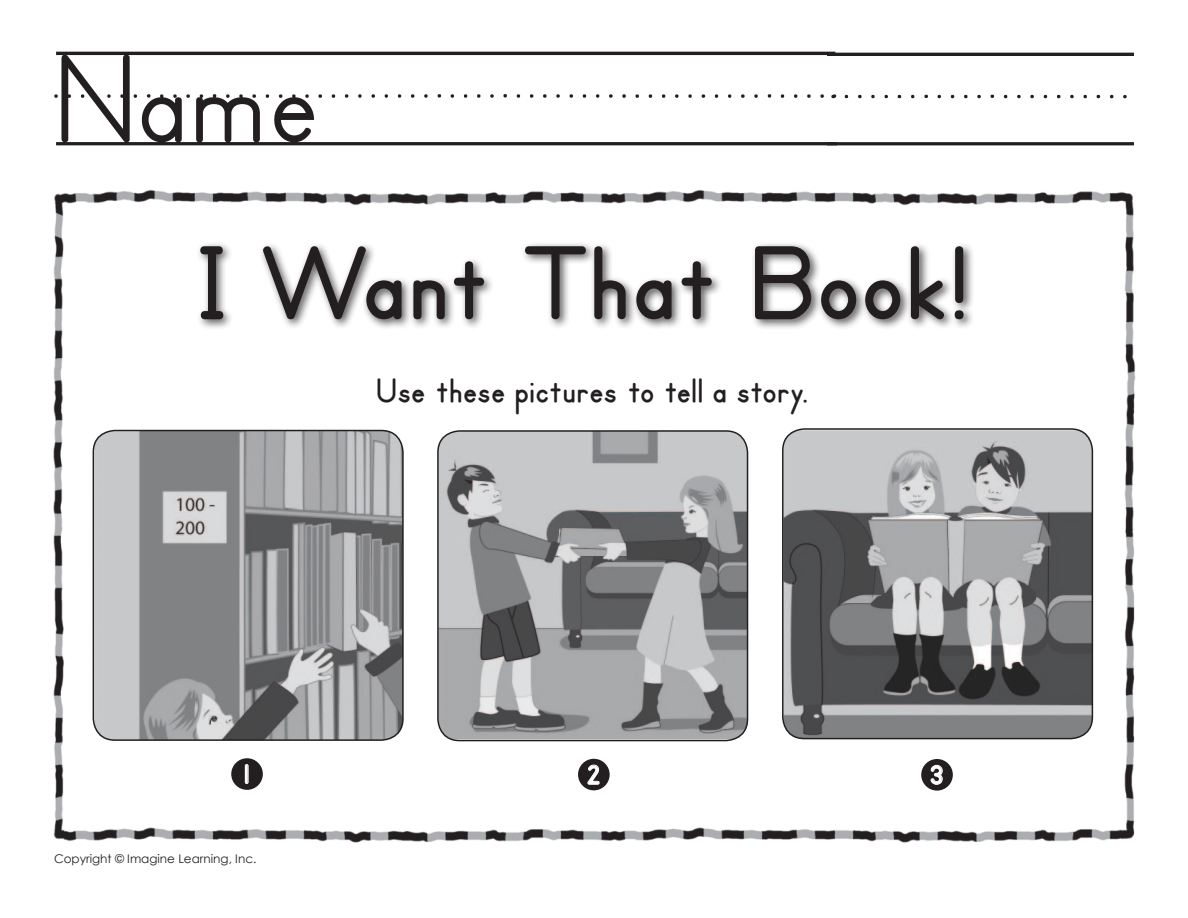
<style>
.page{position:relative;width:1188px;height:918px;background:#fff}
.page>*{position:absolute;margin:0;border:0;box-sizing:border-box;transform-origin:0 0}
.t1{font:700 108px "OZ Manuscript";letter-spacing:.005em;color:#231f20}
.t2{font:700 36px "OZ Manuscript";letter-spacing:-.01em;color:#231f20}
.t3{font:700 36px "OZ Manuscript";color:#fff}
.t4{font:12px "Century Gothic";color:#231f20}
</style>
<div class="page">
<img style="left:53px;top:190px;width:1083px;height:653px">
<img style="left:54px;top:51px;width:773px;height:95px">
<div style="left:196px;top:241px;width:779px;height:90px;background:#231f20;opacity:.75"></div>
<img style="left:93px;top:431px;width:310px;height:309px">
<div style="left:93px;top:430px;width:311px;height:311px;border:2px solid #231f20;border-radius:22px"></div>
<img style="left:438px;top:431px;width:310px;height:308px">
<div style="left:437px;top:430px;width:311px;height:311px;border:2px solid #231f20;border-radius:22px"></div>
<img style="left:783px;top:429px;width:309px;height:310px">
<div style="left:782px;top:428px;width:311px;height:311px;border:2px solid #231f20;border-radius:22px"></div>
<div style="left:578px;top:759px;width:32px;height:31px;background:#231f20;border-radius:50%"></div>
<svg style="left:587px;top:764px;width:13px;height:21px"></svg>
<div style="left:231px;top:758px;width:32px;height:32px;background:#231f20;border-radius:50%"></div>
<svg style="left:244px;top:764px;width:5px;height:20px"></svg>
<div style="left:921px;top:759px;width:32px;height:32px;background:#231f20;border-radius:50%"></div>
<svg style="left:930px;top:765px;width:13px;height:20px"></svg>
<img style="left:827px;top:51px;width:307px;height:95px">
<p class="t1" style="left:196px;top:243px;width:797px">I Want That Book!</p>
<p class="t2" style="left:376px;top:377px;width:434px">Use these pictures to tell a story.</p>
<p class="t3" style="left:239px;top:758px;width:18px">1</p>
<p class="t3" style="left:585px;top:759px;width:18px">2</p>
<p class="t3" style="left:929px;top:759px;width:18px">3</p>
<p class="t4" style="left:54px;top:850px;width:204px">Copyright © Imagine Learning, Inc.</p>
</div>
